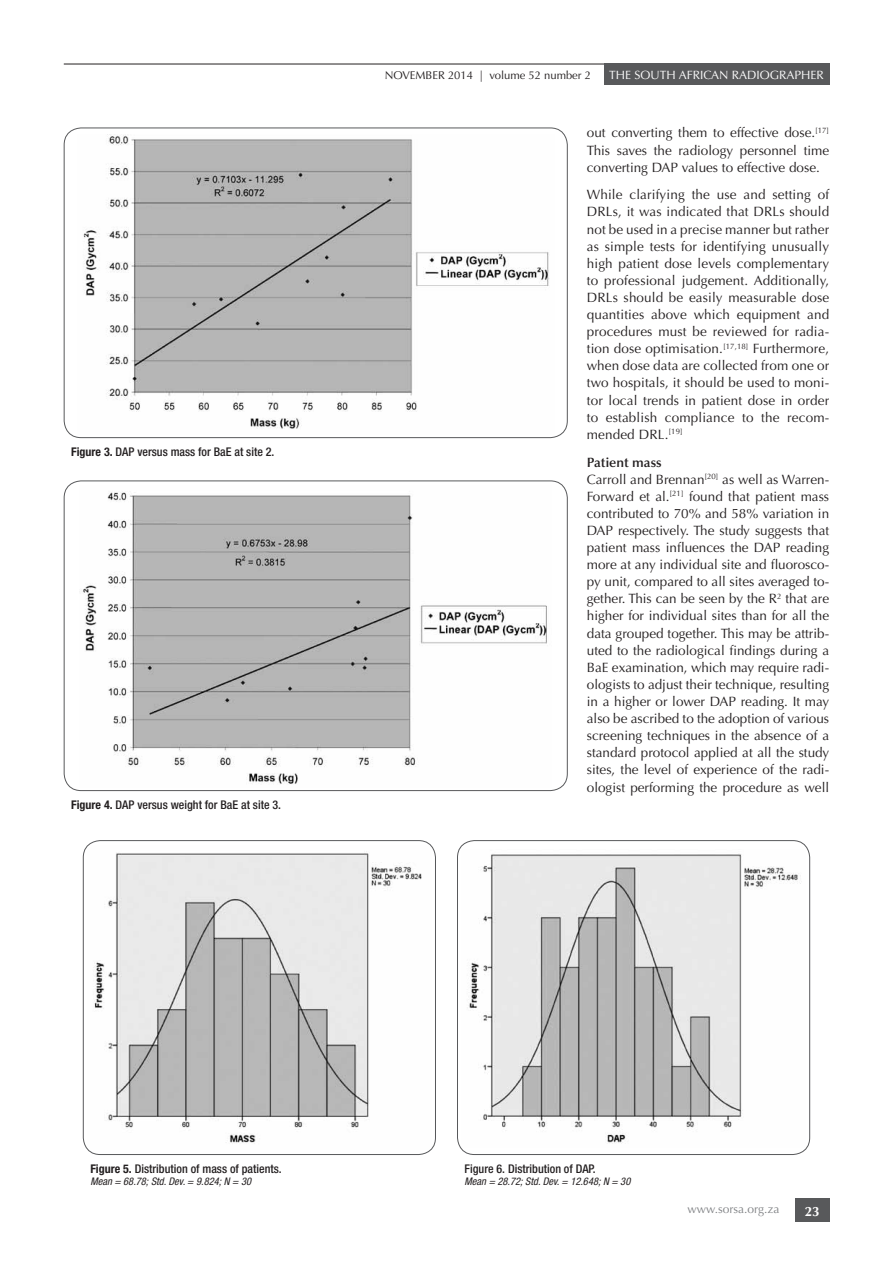
<style>
.page{position:relative;width:893px;height:1263px;background:#fff}
.page>*{position:absolute;margin:0;border:0;box-sizing:border-box;transform-origin:0 0}
.t1{font:13.5px/17.1px "Optima";color:#231f20;text-align:justify}
.t2{font:700 13.5px "Optima";color:#fff}
.t3{font:500 condensed 12px "Helvetica Neue";color:#231f20}
.t4{font:12px "Optima";color:#fff}
.t5{font:12px "Optima";color:#808285}
.t6{font:11.25px "Optima";color:#231f20}
.t7{font:italic condensed 10.5px "Helvetica Neue";color:#231f20}
.s1{font-weight:700}
.s2{font-weight:600}
</style>
<div class="page">
<div style="left:795px;top:1198px;width:34px;height:23px;background:#58595b"></div>
<hr style="left:64px;top:64px;width:765px;height:1px;background:#231f20">
<div style="left:604px;top:64px;width:225px;height:21px;background:#58595b"></div>
<img style="left:83px;top:492px;width:464px;height:292px">
<img style="left:87px;top:845px;width:344px;height:305px">
<div style="left:83px;top:840px;width:353px;height:315px;border:1px solid #58595b;border-radius:17px"></div>
<img style="left:469px;top:854px;width:332px;height:289px">
<div style="left:457px;top:840px;width:353px;height:315px;border:1px solid #58595b;border-radius:17px"></div>
<img style="left:83px;top:135px;width:466px;height:294px">
<p class="t3" style="left:71px;top:444px;width:205px"><span class="s1">Figure 3.</span> DAP versus mass for BaE at site 2.</p>
<p class="t3" style="left:71px;top:797px;width:211px"><span class="s1">Figure 4.</span> DAP versus weight for BaE at site 3.</p>
<p class="t6" style="left:385px;top:68px;width:208px">NOVEMBER 2014 | volume 52 number 2</p>
<p class="t4" style="left:609px;top:68px;width:216px">THE SOUTH AFRICAN RADIOGRAPHER</p>
<p class="t1" style="left:587px;top:124px;width:244px">out converting them to effective dose.<sup>[17] </sup>This saves the radiology personnel time converting DAP values to effective dose.</p>
<p class="t1" style="left:587px;top:186px;width:244px">While clarifying the use and setting of DRLs, it was indicated that DRLs should not be used in a precise manner but rather as simple tests for identifying unusually high patient dose levels complementary to professional judgement. Additionally, DRLs should be easily measurable dose quantities above which equipment and procedures must be reviewed for radia&shy;tion dose optimisation.<sup>[17,18]</sup> Furthermore, when dose data are collected from one or two hospitals, it should be used to moni&shy;tor local trends in patient dose in order to establish compliance to the recom&shy;mended DRL.<sup>[19]</sup></p>
<p class="t1" style="left:587px;top:454px;width:244px;text-align:left"><span class="s2">Patient mass<br></span>Carroll and Brennan<sup>[20]</sup> as well as Warren-Forward et al.<sup>[21]</sup> found that patient mass contributed to 70% and 58% variation in DAP respectively. The study suggests that patient mass influences the DAP reading more at any individual site and fluorosco&shy;py unit, compared to all sites averaged to&shy;gether. This can be seen by the R<sup>2</sup> that are higher for individual sites than for all the data grouped together. This may be attrib&shy;uted to the radiological findings during a BaE examination, which may require radi&shy;ologists to adjust their technique, resulting in a higher or lower DAP reading. It may also be ascribed to the adoption of various screening techniques in the absence of a standard protocol applied at all the study sites, the level of experience of the radi&shy;ologist performing the procedure as well</p>
<p class="t3" style="left:90px;top:1161px;width:193px"><span class="s1">Figure 5.</span> Distribution of mass of patients.</p>
<p class="t7" style="left:90px;top:1175px;width:162px">Mean = 68.78; Std. Dev. = 9.824; N = 30</p>
<p class="t3" style="left:465px;top:1161px;width:133px">Figure 6. Distribution of DAP.</p>
<p class="t7" style="left:465px;top:1175px;width:167px">Mean = 28.72; Std. Dev. = 12.648; N = 30</p>
<p class="t5" style="left:688px;top:1202px;width:93px">www.sorsa.org.za</p>
<p class="t2" style="left:805px;top:1203px;width:17px">23</p>
</div>
